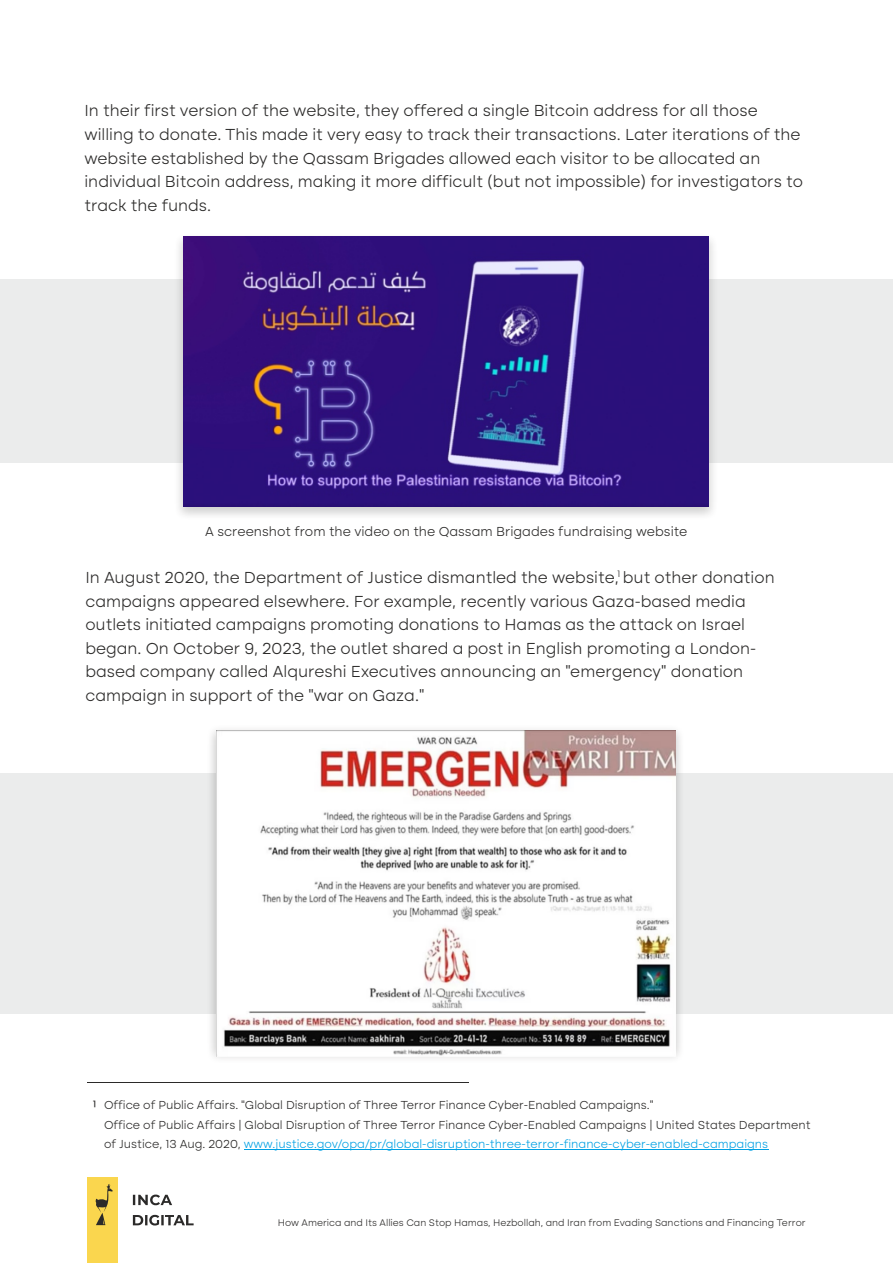
<style>
.page{position:relative;width:893px;height:1263px;background:#fff}
.page>*{position:absolute;margin:0;border:0;box-sizing:border-box;transform-origin:0 0}
.t1{font:300 16.5px/23.5px "Altone";color:#2b2a29}
.t2{font:300 13.5px "Altone";color:#2b2a29}
.t3{font:300 12px/19.4px "Altone";color:#2b2a29}
.t4{font:300 9.9px "Altone";color:#2b2a29}
.t5{font:300 9.6px "Altone";color:#2b2a29}
.s1{font-size:16.5px}
.s2{color:#00a0e3}
</style>
<div class="page">
<div style="left:87px;top:1177px;width:31px;height:86px;background:#fad64e"></div>
<svg style="left:95px;top:1184px;width:18px;height:41px"></svg>
<svg style="left:133px;top:1194px;width:39px;height:11px"></svg>
<svg style="left:133px;top:1215px;width:61px;height:10px"></svg>
<div style="left:0;top:280px;width:893px;height:183px;background:#ebecec"></div>
<img style="left:171px;top:239px;width:550px;height:277px">
<img style="left:183px;top:236px;width:526px;height:270px">
<div style="left:0;top:773px;width:893px;height:241px;background:#ebecec"></div>
<img style="left:211px;top:729px;width:469px;height:330px">
<img style="left:217px;top:731px;width:459px;height:326px">
<hr style="left:87px;top:1082px;width:382px;height:1px;background:#2b2a29">
<hr style="left:244px;top:1149px;width:524px;height:1px;background:#00a0e3">
<p class="t1" style="left:84px;top:100px;width:720px">In their first version of the website, they offered a single Bitcoin address for all those willing to donate. This made it very easy to track their transactions. Later iterations of the website established by the Qassam Brigades allowed each visitor to be allocated an individual Bitcoin address, making it more difficult (but not impossible) for investigators to track the funds.</p>
<p class="t2" style="left:205px;top:526px;width:484px">A screenshot from the video on the Qassam Brigades fundraising website</p>
<p class="t1" style="left:85px;top:567px;width:691px">In August 2020, the Department of Justice dismantled the website, but other donation campaigns appeared elsewhere. For example, recently various Gaza-based media outlets initiated campaigns promoting donations to Hamas as the attack on Israel began. On October 9, 2023, the outlet shared a post in English promoting a London&shy;based company called Alqureshi Executives announcing an "emergency" donation campaign in support of the "war on Gaza.”</p>
<p class="t5" style="left:617px;top:570px;width:5px">1</p>
<p class="t3" style="left:104px;top:1096px;width:708px;text-indent:-11px"><span class="s1">¹</span> Office of Public Affairs. “Global Disruption of Three Terror Finance Cyber-Enabled Campaigns.”<br>Office of Public Affairs | Global Disruption of Three Terror Finance Cyber-Enabled Campaigns | United States Department of Justice, 13 Aug. 2020, <span class="s2">www.justice.gov/opa/pr/global-disruption-three-terror-finance-cyber-enabled-campaigns</span></p>
<p class="t4" style="left:278px;top:1218px;width:529px">How America and Its Allies Can Stop Hamas, Hezbollah, and Iran from Evading Sanctions and Financing Terror</p>
</div>
